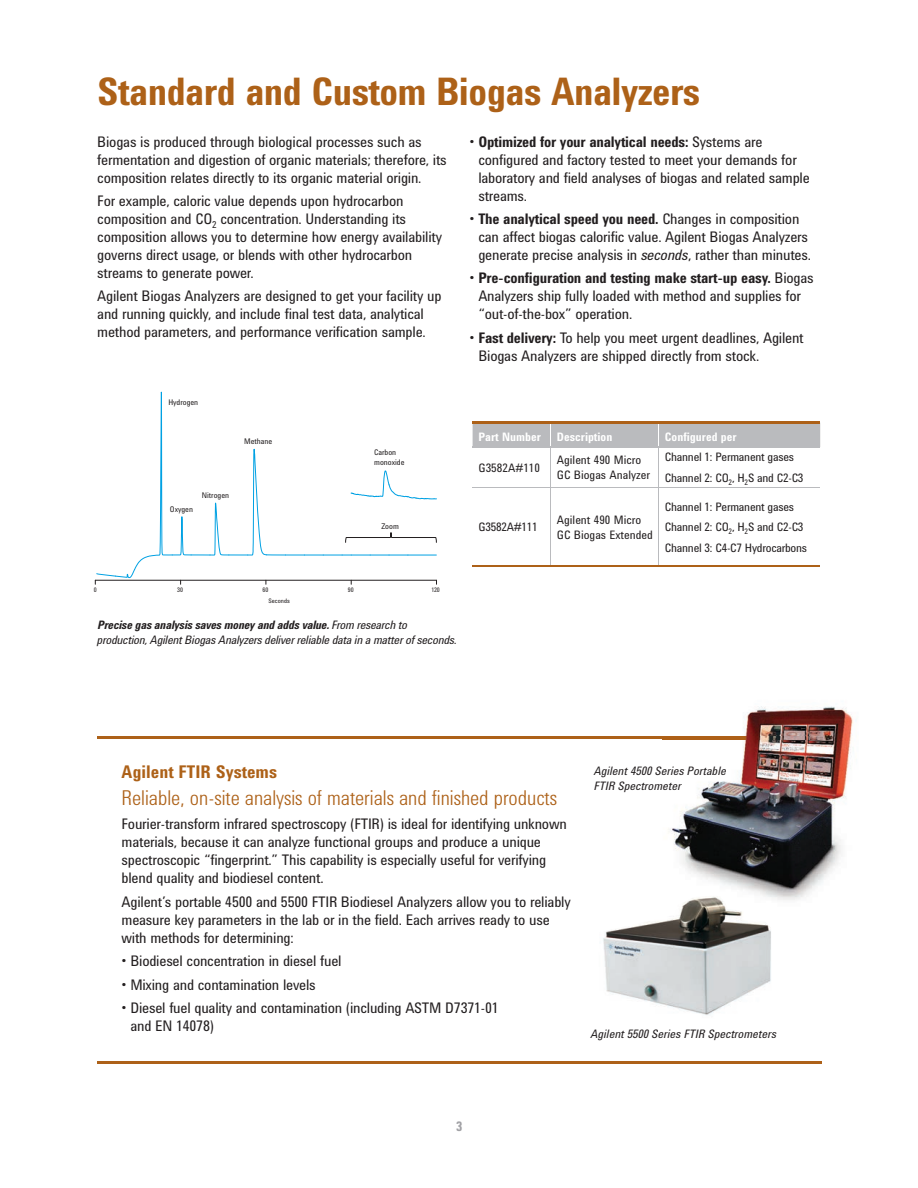
<style>
.page{position:relative;width:918px;height:1188px;background:#fff}
.page>*{position:absolute;margin:0;border:0;box-sizing:border-box;transform-origin:0 0}
.t1{font:700 39px "Agilent Condensed CFF";letter-spacing:-.015em;color:#ad6118}
.t2{font:300 21px "Agilent Condensed CFF";color:#ad6118}
.t3{font:700 18px "Agilent Condensed CFF";color:#ad6118}
.t4{font:15px/18px "Agilent Condensed CFF";letter-spacing:-.015em;color:#231f20}
.t5{font:700 13.5px "Agilent Condensed CFF";color:#a1a1a5}
.t6{font:12px/20.4px "Agilent Condensed CFF";letter-spacing:-.02em;color:#231f20}
.t7{font:italic 12px/15px "Agilent Condensed CFF";letter-spacing:-.02em;color:#231f20}
.t8{font:italic 12px/15px "Agilent Condensed CFF";color:#231f20}
.t9{font:12px/15px "Agilent Condensed CFF";color:#231f20}
.t10{font:700 12px "Agilent Condensed CFF";color:#fff}
.t11{font:7.95px/9.6px "Agilent Condensed CFF";color:#231f20}
.t12{font:6.45px "Agilent Condensed CFF";color:#231f20}
.s1{font-weight:700}
.s2{font-style:italic}
</style>
<div class="page">
<img style="left:603px;top:907px;width:168px;height:108px">
<div style="left:473px;top:424px;width:347px;height:22px;background:#babbbe"></div>
<hr style="left:551px;top:448px;width:1px;height:39px;background:#babbbe">
<hr style="left:659px;top:448px;width:1px;height:39px;background:#babbbe">
<hr style="left:551px;top:488px;width:1px;height:78px;background:#babbbe">
<hr style="left:659px;top:488px;width:1px;height:78px;background:#babbbe">
<hr style="left:473px;top:487px;width:347px;height:1px;background:#babbbe">
<hr style="left:473px;top:446px;width:347px;height:2px;background:#babbbe">
<hr style="left:473px;top:566px;width:347px;height:1px;background:#ad6118">
<hr style="left:473px;top:421px;width:347px;height:3px;background:#ad6118">
<svg style="left:95px;top:391px;width:342px;height:194px"></svg>
<hr style="left:97px;top:736px;width:725px;height:3px;background:#ad6118">
<hr style="left:97px;top:1061px;width:725px;height:3px;background:#ad6118">
<img style="left:663px;top:706px;width:193px;height:194px">
<img style="left:677px;top:896px;width:50px;height:11px">
<img style="left:663px;top:736px;width:159px;height:3px">
<h1 class="t1" style="left:97px;top:77px;width:604px">Standard and Custom Biogas Analyzers</h1>
<p class="t4" style="left:97px;top:133px;width:351px">Biogas is produced through biological processes such as fermentation and digestion of organic materials; therefore, its composition relates directly to its organic material origin.</p>
<p class="t4" style="left:97px;top:193px;width:346px">For example, caloric value depends upon hydrocarbon composition and CO<sub>2</sub> concentration. Understanding its composition allows you to determine how energy availability governs direct usage, or blends with other hydrocarbon streams to generate power.</p>
<p class="t4" style="left:97px;top:288px;width:346px">Agilent Biogas Analyzers are designed to get your facility up and running quickly, and include final test data, analytical method parameters, and performance verification sample.</p>
<p class="t4" style="left:478px;top:133px;width:333px;text-indent:-9px">• <span class="s1">Optimized for your analytical needs:</span> Systems are configured and factory tested to meet your demands for laboratory and field analyses of biogas and related sample streams.</p>
<p class="t4" style="left:478px;top:211px;width:334px;text-indent:-9px"><span class="s1">• The analytical speed you need.</span> Changes in composition can affect biogas calorific value. Agilent Biogas Analyzers generate precise analysis in <span class="s2">seconds</span>, rather than minutes.</p>
<p class="t4" style="left:478px;top:270px;width:337px;text-indent:-9px"><span class="s1">• Pre-configuration and testing make start-up easy.</span> Biogas<br>Analyzers ship fully loaded with method and supplies for “out-of-the-box” operation.</p>
<p class="t4" style="left:478px;top:330px;width:327px;text-indent:-9px"><span class="s1">• Fast delivery:</span> To help you meet urgent deadlines, Agilent<br>Biogas Analyzers are shipped directly from stock.</p>
<p class="t11" style="left:168px;top:398px;width:31px">Hydrogen</p>
<p class="t11" style="left:244px;top:437px;width:30px">Methane</p>
<p class="t11" style="left:170px;top:505px;width:25px">Oxygen</p>
<p class="t11" style="left:202px;top:491px;width:29px">Nitrogen</p>
<p class="t11" style="left:374px;top:448px;width:32px">Carbon monoxide</p>
<p class="t11" style="left:381px;top:522px;width:19px">Zoom</p>
<p class="t12" style="left:94px;top:587px;width:4px">0</p>
<p class="t12" style="left:177px;top:587px;width:7px">30</p>
<p class="t12" style="left:263px;top:587px;width:7px">60</p>
<p class="t12" style="left:348px;top:587px;width:7px">90</p>
<p class="t12" style="left:432px;top:587px;width:10px">120</p>
<p class="t12" style="left:269px;top:599px;width:23px">Seconds</p>
<p class="t7" style="left:97px;top:618px;width:361px"><span class="s1">Precise gas analysis saves money and adds value.</span> From research to production, Agilent Biogas Analyzers deliver reliable data in a matter of seconds.</p>
<p class="t10" style="left:479px;top:432px;width:64px">Part Number</p>
<p class="t10" style="left:557px;top:432px;width:57px">Description</p>
<p class="t10" style="left:665px;top:432px;width:73px">Configured per</p>
<p class="t9" style="left:479px;top:461px;width:63px">G3582A#110</p>
<p class="t9" style="left:557px;top:453px;width:95px">Agilent 490 Micro<br>GC Biogas Analyzer</p>
<p class="t6" style="left:665px;top:448px;width:140px">Channel 1: Permanent gases<br>Channel 2: CO<sub>2</sub>, H<sub>2</sub>S and C2-C3</p>
<p class="t6" style="left:479px;top:518px;width:61px">G3582A#111</p>
<p class="t9" style="left:557px;top:513px;width:97px">Agilent 490 Micro<br>GC Biogas Extended</p>
<p class="t6" style="left:665px;top:497px;width:144px">Channel 1: Permanent gases<br>Channel 2: CO<sub>2</sub>, H<sub>2</sub>S and C2-C3<br>Channel 3: C4-C7 Hydrocarbons</p>
<p class="t3" style="left:122px;top:765px;width:157px">Agilent FTIR Systems</p>
<h2 class="t2" style="left:122px;top:790px;width:437px">Reliable, on-site analysis of materials and finished products</h2>
<p class="t4" style="left:122px;top:816px;width:447px">Fourier-transform infrared spectroscopy (FTIR) is ideal for identifying unknown materials, because it can analyze functional groups and produce a unique spectroscopic “fingerprint.” This capability is especially useful for verifying blend quality and biodiesel content.</p>
<p class="t4" style="left:122px;top:894px;width:451px">Agilent’s portable 4500 and 5500 FTIR Biodiesel Analyzers allow you to reliably measure key parameters in the lab or in the field. Each arrives ready to use with methods for determining:</p>
<p class="t4" style="left:122px;top:953px;width:221px">• Biodiesel concentration in diesel fuel</p>
<p class="t4" style="left:122px;top:977px;width:196px">• Mixing and contamination levels</p>
<p class="t4" style="left:130px;top:1000px;width:370px;text-indent:-9px">• Diesel fuel quality and contamination (including ASTM D7371-01 and EN 14078)</p>
<p class="t8" style="left:594px;top:764px;width:134px">Agilent 4500 Series Portable<br>FTIR Spectrometer</p>
<p class="t8" style="left:591px;top:1027px;width:187px">Agilent 5500 Series FTIR Spectrometers</p>
<p class="t5" style="left:456px;top:1121px;width:8px">3</p>
</div>
